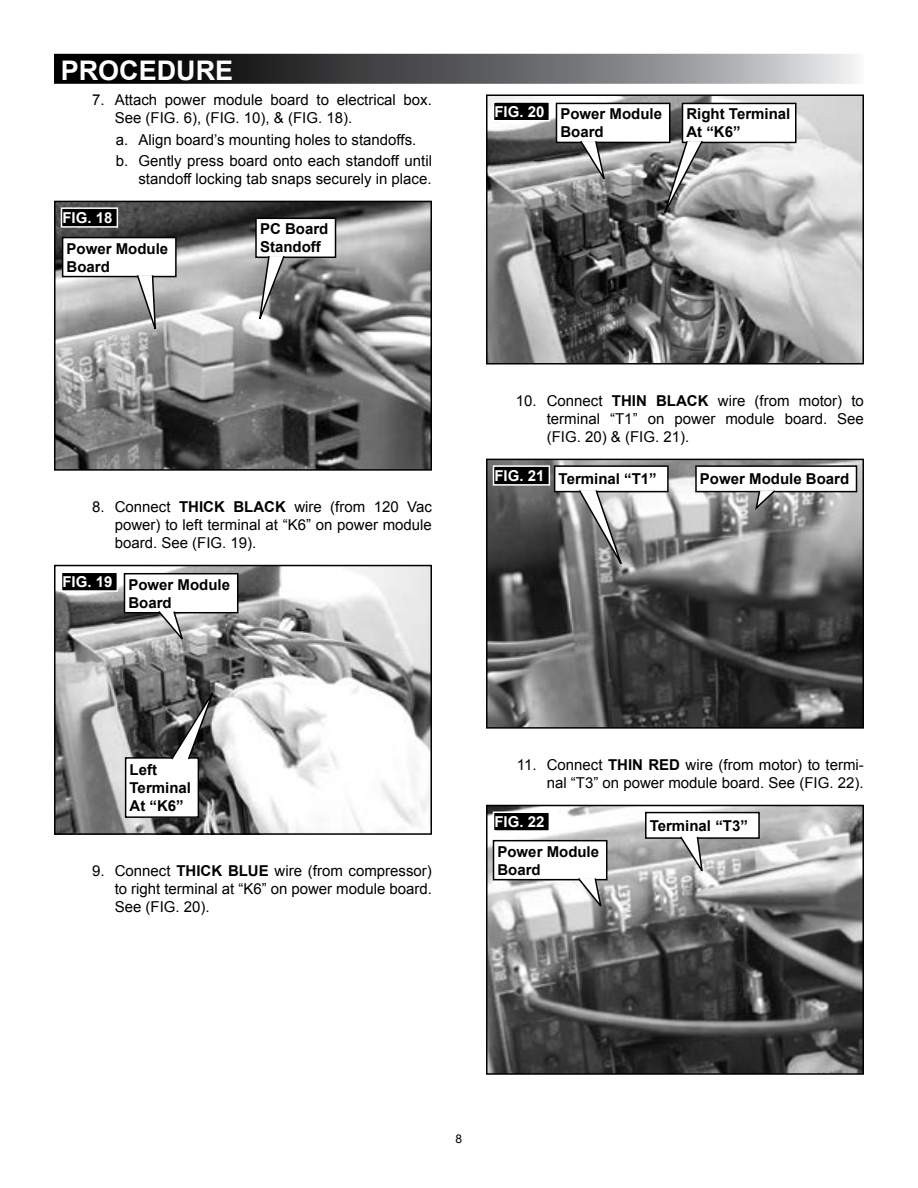
<style>
.page{position:relative;width:918px;height:1188px;background:#fff}
.page>*{position:absolute;margin:0;border:0;box-sizing:border-box;transform-origin:0 0}
.t1{font:700 27px "Arial";color:#fff}
.t2{font:15px/18px "Arial";color:#000;text-align:justify}
.t3{font:700 15px/18px "Arial";color:#000}
.t4{font:700 15px "Arial";color:#fff}
.t5{font:12px "Arial";color:#000}
.s1{font-weight:700}
</style>
<div class="page">
<img style="left:489px;top:97px;width:372px;height:264px">
<div style="left:486px;top:94px;width:378px;height:270px;border:2px solid #000"></div>
<div style="left:494px;top:102px;width:55px;height:19px;background:#000"></div>
<div style="left:493px;top:101px;width:57px;height:21px;border:2px solid #fff"></div>
<div style="left:556px;top:103px;width:114px;height:39px;background:#fff"></div>
<div style="left:556px;top:103px;width:114px;height:40px;border:2px solid #000"></div>
<svg style="left:579px;top:140px;width:28px;height:47px"></svg>
<div style="left:682px;top:103px;width:114px;height:39px;background:#fff"></div>
<div style="left:682px;top:103px;width:114px;height:40px;border:2px solid #000"></div>
<svg style="left:658px;top:139px;width:46px;height:89px;background:#9d9d9d"></svg>
<img style="left:489px;top:462px;width:372px;height:264px">
<div style="left:486px;top:459px;width:378px;height:270px;border:2px solid #000"></div>
<div style="left:494px;top:466px;width:55px;height:19px;background:#000"></div>
<div style="left:493px;top:465px;width:57px;height:21px;border:2px solid #fff"></div>
<div style="left:555px;top:466px;width:113px;height:26px;background:#fff"></div>
<div style="left:554px;top:465px;width:115px;height:27px;border:2px solid #000"></div>
<svg style="left:577px;top:489px;width:50px;height:89px"></svg>
<div style="left:696px;top:466px;width:160px;height:26px;background:#fff"></div>
<div style="left:695px;top:465px;width:162px;height:27px;border:2px solid #000"></div>
<svg style="left:754px;top:489px;width:23px;height:23px"></svg>
<img style="left:489px;top:808px;width:372px;height:264px">
<div style="left:486px;top:805px;width:378px;height:270px;border:2px solid #000"></div>
<div style="left:494px;top:812px;width:55px;height:19px;background:#000"></div>
<div style="left:493px;top:812px;width:57px;height:20px;border:2px solid #fff"></div>
<div style="left:494px;top:841px;width:113px;height:39px;background:#fff"></div>
<div style="left:493px;top:840px;width:115px;height:40px;border:2px solid #000"></div>
<svg style="left:576px;top:877px;width:27px;height:35px"></svg>
<div style="left:646px;top:813px;width:113px;height:25px;background:#fff"></div>
<div style="left:645px;top:812px;width:115px;height:27px;border:2px solid #000"></div>
<svg style="left:679px;top:836px;width:25px;height:41px"></svg>
<img style="left:57px;top:204px;width:372px;height:264px">
<div style="left:54px;top:201px;width:378px;height:270px;border:2px solid #000"></div>
<div style="left:62px;top:208px;width:55px;height:19px;background:#000"></div>
<div style="left:61px;top:207px;width:57px;height:21px;border:2px solid #fff"></div>
<div style="left:63px;top:238px;width:113px;height:39px;background:#fff"></div>
<div style="left:62px;top:237px;width:115px;height:40px;border:2px solid #000"></div>
<svg style="left:136px;top:274px;width:21px;height:66px"></svg>
<div style="left:256px;top:218px;width:80px;height:39px;background:#fff"></div>
<div style="left:255px;top:218px;width:81px;height:40px;border:2px solid #000"></div>
<svg style="left:256px;top:254px;width:30px;height:78px"></svg>
<img style="left:57px;top:568px;width:372px;height:264px">
<div style="left:54px;top:565px;width:378px;height:270px;border:2px solid #000"></div>
<div style="left:62px;top:572px;width:55px;height:19px;background:#000"></div>
<div style="left:61px;top:572px;width:57px;height:20px;border:2px solid #fff"></div>
<div style="left:124px;top:574px;width:114px;height:39px;background:#fff"></div>
<div style="left:124px;top:573px;width:114px;height:40px;border:2px solid #000"></div>
<svg style="left:157px;top:610px;width:29px;height:36px"></svg>
<div style="left:126px;top:758px;width:72px;height:59px;background:#fff"></div>
<div style="left:125px;top:757px;width:74px;height:61px;border:2px solid #000"></div>
<svg style="left:170px;top:680px;width:49px;height:81px;background:#6d6d6d"></svg>
<svg style="left:54px;top:54px;width:804px;height:30px;background:#5d5d5f"></svg>
<h1 class="t1" style="left:61px;top:52px;width:174px">PROCEDURE</h1>
<p class="t2" style="left:115px;top:91px;width:319px;text-indent:-23px">7. Attach power module board to electrical box.<br>See (FIG. 6), (FIG. 10), &amp; (FIG. 18).</p>
<p class="t2" style="left:116px;top:129px;width:318px;line-height:21.3px">a. Align board’s mounting holes to standoffs. b. Gently press board onto each standoff until</p>
<p class="t2" style="left:138px;top:170px;width:295px">standoff locking tab snaps securely in place.</p>
<p class="t4" style="left:62px;top:208px;width:52px">FIG. 18</p>
<p class="t3" style="left:67px;top:240px;width:103px">Power Module<br>Board</p>
<p class="t3" style="left:260px;top:220px;width:70px">PC Board<br>Standoff</p>
<p class="t2" style="left:115px;top:498px;width:319px;text-indent:-23px">8. Connect <span class="s1">THICK BLACK</span> wire (from 120 Vac power) to left terminal at “K6” on power module board. See (FIG. 19).</p>
<p class="t3" style="left:62px;top:576px;width:169px;text-align:center"><sup>FIG.</sup> <sup>19</sup> Power Module<br>Board</p>
<p class="t3" style="left:130px;top:761px;width:63px">Left<br>Terminal<br>At “K6”</p>
<p class="t2" style="left:115px;top:862px;width:319px;text-indent:-23px">9. Connect <span class="s1">THICK BLUE</span> wire (from compressor) to right terminal at “K6” on power module board.<br>See (FIG. 20).</p>
<p class="t3" style="left:494px;top:106px;width:169px;text-align:center"><sup>FIG.</sup> <sup>20</sup> Power Module<br>Board</p>
<p class="t3" style="left:686px;top:106px;width:105px">Right Terminal<br>At “K6”</p>
<p class="t2" style="left:547px;top:392px;width:319px;text-indent:-31px">10. Connect <span class="s1">THIN BLACK</span> wire (from motor) to terminal “T1” on power module board. See (FIG. 20) &amp; (FIG. 21).</p>
<p class="t3" style="left:494px;top:471px;width:164px"><sup>FIG.</sup> <sup>21</sup> Terminal “T1”</p>
<p class="t3" style="left:700px;top:471px;width:151px">Power Module Board</p>
<p class="t2" style="left:517px;top:756px;width:349px;text-align:right">11. Connect <span class="s1">THIN RED</span> wire (from motor) to termi&shy;nal “T3” on power module board. See (FIG. 22).</p>
<p class="t4" style="left:494px;top:812px;width:52px">FIG. 22</p>
<p class="t3" style="left:497px;top:843px;width:103px">Power Module<br>Board</p>
<p class="t3" style="left:650px;top:817px;width:100px">Terminal “T3”</p>
<p class="t5" style="left:456px;top:1131px;width:8px">8</p>
</div>
